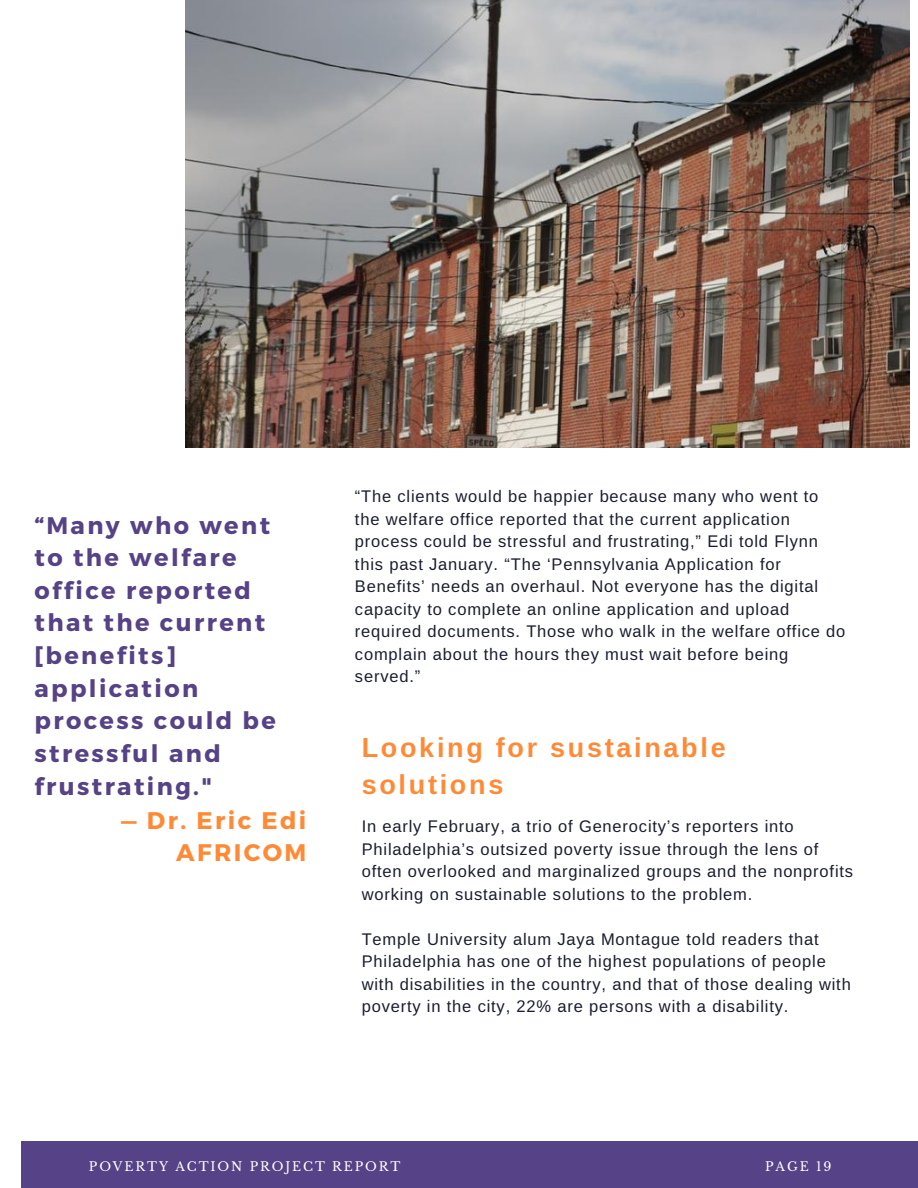
<style>
.page{position:relative;width:918px;height:1188px;background:#fff}
.page>*{position:absolute;margin:0;border:0;box-sizing:border-box;transform-origin:0 0}
.t1{font:700 27px/37.2px "Libra Sans";letter-spacing:.1em;color:#ff8a36}
.t2{font:700 24px/32.7px "Montserrat";letter-spacing:.1em;color:#564286}
.t3{font:700 24px/32.7px "Montserrat";letter-spacing:.1em;color:#ff8a36;text-align:right}
.t4{font:16.5px/22.5px "Libra Sans";letter-spacing:.05em;color:#191d2d}
.t5{font:12.45px "Libre Baskerville";letter-spacing:.15em;color:#fff}
</style>
<div class="page">
<img style="left:186px;top:0;width:723px;height:447px">
<div style="left:21px;top:1142px;width:897px;height:46px;background:#564286"></div>
<h2 class="t2" style="left:35px;top:507px;width:243px">“Many who went to the welfare office reported that the current [benefits] application process could be stressful and frustrating."</h2>
<h2 class="t3" style="left:121px;top:803px;width:187px">— Dr. Eric Edi<br>AFRICOM</h2>
<p class="t4" style="left:355px;top:485px;width:492px">“The clients would be happier because many who went to the welfare office reported that the current application process could be stressful and frustrating,” Edi told Flynn this past January. “The ‘Pennsylvania Application for Benefits’ needs an overhaul. Not everyone has the digital capacity to complete an online application and upload required documents. Those who walk in the welfare office do complain about the hours they must wait before being served.”</p>
<h1 class="t1" style="left:362px;top:729px;width:365px">Looking for sustainable solutions</h1>
<p class="t4" style="left:362px;top:816px;width:493px">In early February, a trio of Generocity’s reporters into Philadelphia’s outsized poverty issue through the lens of often overlooked and marginalized groups and the nonprofits working on sustainable solutions to the problem.</p>
<p class="t4" style="left:362px;top:928px;width:491px">Temple University alum Jaya Montague told readers that Philadelphia has one of the highest populations of people with disabilities in the country, and that of those dealing with poverty in the city, 22% are persons with a disability.</p>
<p class="t5" style="left:89px;top:1159px;width:313px">POVERTY ACTION PROJECT REPORT</p>
<p class="t5" style="left:765px;top:1159px;width:68px">PAGE 19</p>
</div>
